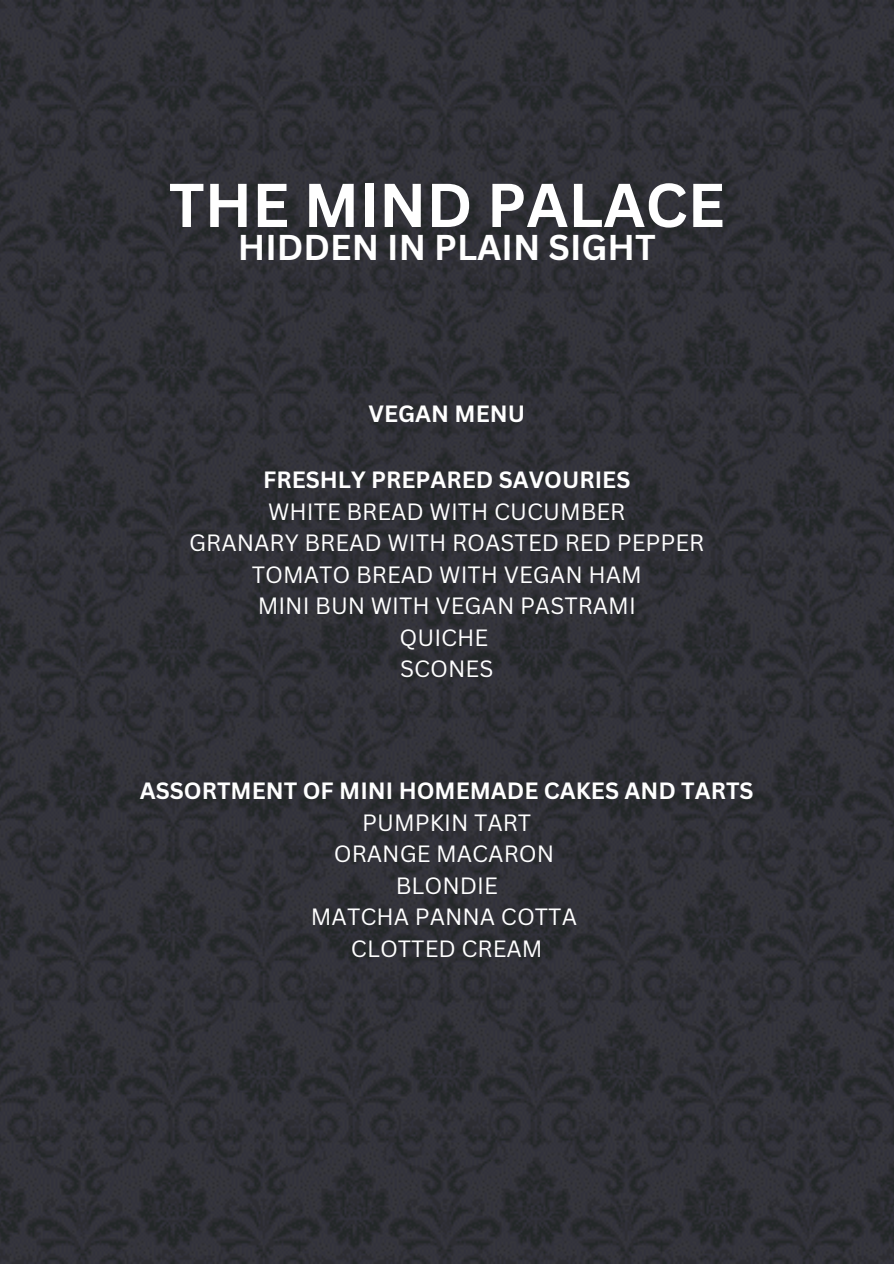
<style>
.page{position:relative;width:894px;height:1264px;background:#fff}
.page>*{position:absolute;margin:0;border:0;box-sizing:border-box;transform-origin:0 0}
.t1{font:700 60.45px "Canva Sans";color:#fff}
.t2{font:700 34.95px "Canva Sans";color:#fff}
.t3{font:22.95px "Canva Sans";color:#fff}
.t4{font:700 22.95px "Canva Sans";color:#fff}
</style>
<div class="page">
<img style="left:0;top:0;width:893px;height:1263px">
<h1 class="t1" style="left:169px;top:162px;width:557px">THE MIND PALACE</h1>
<h2 class="t2" style="left:238px;top:222px;width:419px">HIDDEN IN PLAIN SIGHT</h2>
<h3 class="t4" style="left:368px;top:397px;width:158px">VEGAN MENU</h3>
<p class="t4" style="left:263px;top:464px;width:368px">FRESHLY PREPARED SAVOURIES</p>
<p class="t3" style="left:268px;top:495px;width:359px">WHITE BREAD WITH CUCUMBER</p>
<p class="t3" style="left:189px;top:527px;width:516px">GRANARY BREAD WITH ROASTED RED PEPPER</p>
<p class="t3" style="left:252px;top:558px;width:391px">TOMATO BREAD WITH VEGAN HAM</p>
<p class="t3" style="left:258px;top:590px;width:379px">MINI BUN WITH VEGAN PASTRAMI</p>
<p class="t3" style="left:399px;top:621px;width:90px">QUICHE</p>
<p class="t3" style="left:400px;top:653px;width:95px">SCONES</p>
<p class="t4" style="left:140px;top:774px;width:615px">ASSORTMENT OF MINI HOMEMADE CAKES AND TARTS</p>
<p class="t3" style="left:362px;top:806px;width:170px">PUMPKIN TART</p>
<p class="t3" style="left:333px;top:837px;width:222px">ORANGE MACARON</p>
<p class="t3" style="left:395px;top:869px;width:104px">BLONDIE</p>
<p class="t3" style="left:311px;top:900px;width:267px">MATCHA PANNA COTTA</p>
<p class="t3" style="left:351px;top:932px;width:193px">CLOTTED CREAM</p>
</div>
